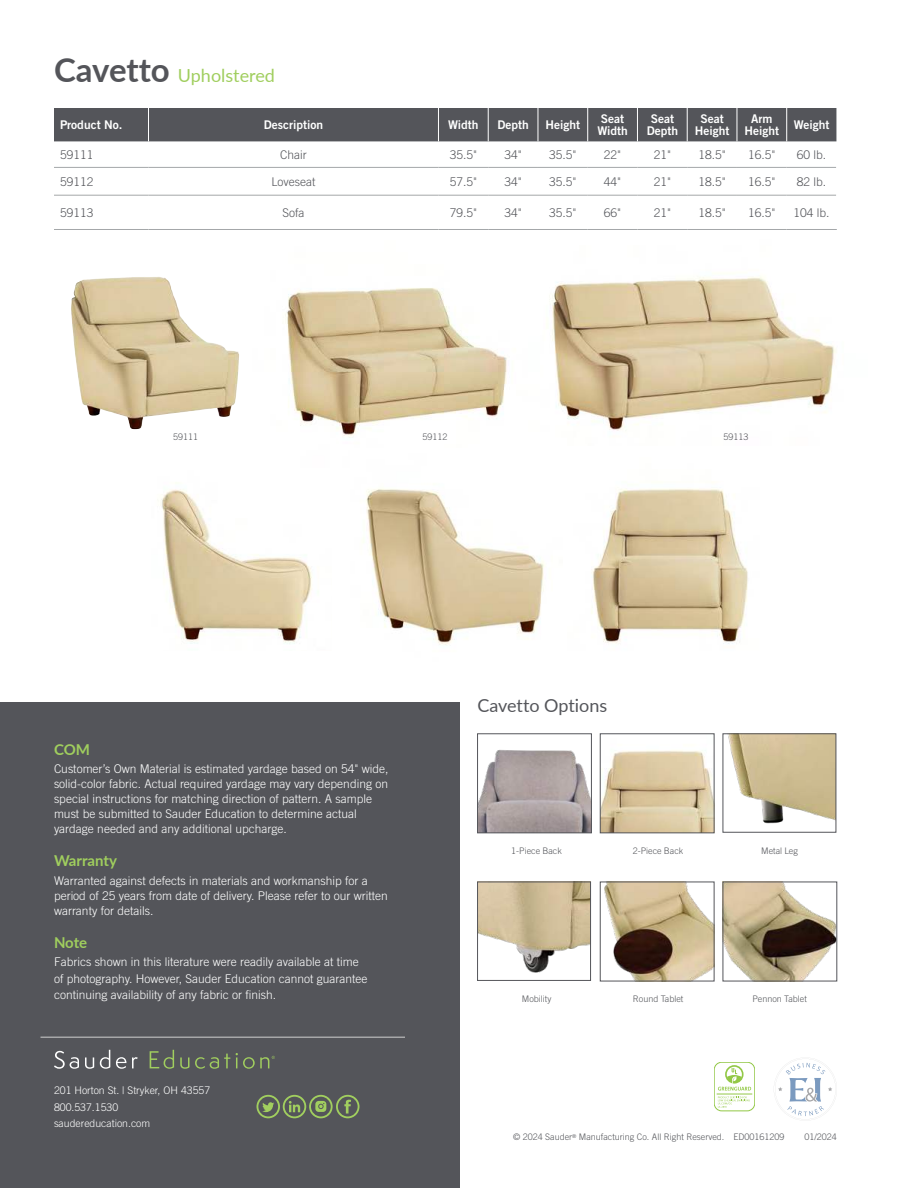
<style>
.page{position:relative;width:918px;height:1188px;background:#fff}
.page>*{position:absolute;margin:0;border:0;box-sizing:border-box;transform-origin:0 0}
.t1{font:18px "Lato";color:#a0ce5e}
.t2{font:18px "Lato";color:#54555a}
.t3{font:700 15px "Lato";letter-spacing:-.005em;color:#a0ce5e}
.t4{font:300 12px/15px "Trade Gothic LT Std";color:#fff}
.t5{font:300 12px "Trade Gothic LT Std";color:#54555a}
.t6{font:12px/12.8px "Trade Gothic LT Std Bd 2";color:#fff;text-align:center}
.t7{font:300 10.5px/16.5px "Trade Gothic LT Std";color:#fff}
.t8{font:300 9px "Trade Gothic LT Std";color:#54555a}
.s1{font-weight:700;font-size:33px;color:#54555a}
</style>
<div class="page">
<img style="left:71px;top:277px;width:86px;height:139px">
<img style="left:540px;top:194px;width:296px;height:237px">
<img style="left:253px;top:194px;width:287px;height:244px">
<div style="left:0;top:702px;width:459px;height:486px;background:#54555a"></div>
<svg style="left:54px;top:1051px;width:25px;height:18px"></svg>
<svg style="left:85px;top:1057px;width:9px;height:12px"></svg>
<svg style="left:100px;top:1050px;width:10px;height:19px"></svg>
<svg style="left:116px;top:1057px;width:10px;height:12px"></svg>
<svg style="left:132px;top:1057px;width:6px;height:11px"></svg>
<svg style="left:150px;top:1050px;width:24px;height:19px"></svg>
<svg style="left:180px;top:1057px;width:9px;height:12px"></svg>
<svg style="left:195px;top:1054px;width:35px;height:15px"></svg>
<svg style="left:236px;top:1053px;width:39px;height:16px"></svg>
<div style="left:54px;top:108px;width:782px;height:33px;background:#54555a"></div>
<hr style="left:148px;top:108px;width:1px;height:33px;background:#fff">
<hr style="left:438px;top:108px;width:1px;height:33px;background:#fff">
<hr style="left:488px;top:108px;width:1px;height:33px;background:#fff">
<hr style="left:538px;top:108px;width:1px;height:33px;background:#fff">
<hr style="left:587px;top:108px;width:1px;height:33px;background:#fff">
<hr style="left:637px;top:108px;width:1px;height:33px;background:#fff">
<hr style="left:687px;top:108px;width:1px;height:33px;background:#fff">
<hr style="left:737px;top:108px;width:1px;height:33px;background:#fff">
<hr style="left:786px;top:108px;width:1px;height:33px;background:#fff">
<hr style="left:54px;top:167px;width:95px;height:1px;background:#a4a7a9">
<hr style="left:149px;top:167px;width:289px;height:1px;background:#a4a7a9">
<hr style="left:438px;top:167px;width:50px;height:1px;background:#a4a7a9">
<hr style="left:488px;top:167px;width:50px;height:1px;background:#a4a7a9">
<hr style="left:538px;top:167px;width:50px;height:1px;background:#a4a7a9">
<hr style="left:588px;top:167px;width:49px;height:1px;background:#a4a7a9">
<hr style="left:637px;top:167px;width:50px;height:1px;background:#a4a7a9">
<hr style="left:687px;top:167px;width:50px;height:1px;background:#a4a7a9">
<hr style="left:737px;top:167px;width:50px;height:1px;background:#a4a7a9">
<hr style="left:787px;top:167px;width:49px;height:1px;background:#a4a7a9">
<hr style="left:54px;top:195px;width:95px;height:1px;background:#a4a7a9">
<hr style="left:149px;top:195px;width:289px;height:1px;background:#a4a7a9">
<hr style="left:438px;top:195px;width:50px;height:1px;background:#a4a7a9">
<hr style="left:488px;top:195px;width:50px;height:1px;background:#a4a7a9">
<hr style="left:538px;top:195px;width:50px;height:1px;background:#a4a7a9">
<hr style="left:588px;top:195px;width:49px;height:1px;background:#a4a7a9">
<hr style="left:637px;top:195px;width:50px;height:1px;background:#a4a7a9">
<hr style="left:687px;top:195px;width:50px;height:1px;background:#a4a7a9">
<hr style="left:737px;top:195px;width:50px;height:1px;background:#a4a7a9">
<hr style="left:787px;top:195px;width:49px;height:1px;background:#a4a7a9">
<hr style="left:54px;top:229px;width:95px;height:1px;background:#a4a7a9">
<hr style="left:149px;top:229px;width:289px;height:1px;background:#a4a7a9">
<hr style="left:438px;top:229px;width:50px;height:1px;background:#a4a7a9">
<hr style="left:488px;top:229px;width:50px;height:1px;background:#a4a7a9">
<hr style="left:538px;top:229px;width:50px;height:1px;background:#a4a7a9">
<hr style="left:588px;top:229px;width:49px;height:1px;background:#a4a7a9">
<hr style="left:637px;top:229px;width:50px;height:1px;background:#a4a7a9">
<hr style="left:687px;top:229px;width:50px;height:1px;background:#a4a7a9">
<hr style="left:737px;top:229px;width:50px;height:1px;background:#a4a7a9">
<hr style="left:787px;top:229px;width:50px;height:1px;background:#a4a7a9">
<svg style="left:256px;top:1095px;width:104px;height:23px"></svg>
<svg style="left:778px;top:1063px;width:54px;height:53px"></svg>
<hr style="left:41px;top:1036px;width:364px;height:2px;background:#a7a7a9">
<div style="left:714px;top:1062px;width:41px;height:49px;border:1px solid #93c847;border-radius:7px"></div>
<hr style="left:717px;top:1094px;width:35px;height:1px;background:#93c847">
<svg style="left:718px;top:1065px;width:33px;height:43px"></svg>
<img style="left:160px;top:489px;width:152px;height:155px">
<img style="left:363px;top:488px;width:182px;height:157px">
<img style="left:591px;top:489px;width:157px;height:155px">
<img style="left:479px;top:884px;width:110px;height:89px">
<div style="left:477px;top:882px;width:114px;height:99px;border:1px solid #54555a"></div>
<img style="left:728px;top:736px;width:106px;height:88px">
<img style="left:479px;top:750px;width:111px;height:81px">
<div style="left:477px;top:734px;width:115px;height:99px;border:1px solid #54555a"></div>
<img style="left:604px;top:884px;width:108px;height:95px">
<img style="left:602px;top:750px;width:110px;height:81px">
<div style="left:600px;top:734px;width:114px;height:99px;border:1px solid #54555a"></div>
<img style="left:725px;top:884px;width:110px;height:95px">
<div style="left:723px;top:882px;width:114px;height:99px;border:1px solid #54555a"></div>
<h1 class="t1" style="left:54px;top:69px;width:222px"><span class="s1">Cavetto</span> Upholstered</h1>
<p class="t6" style="left:60px;top:119px;width:64px">Product No.</p>
<p class="t6" style="left:264px;top:119px;width:61px">Description</p>
<p class="t6" style="left:448px;top:119px;width:32px">Width</p>
<p class="t6" style="left:497px;top:119px;width:33px">Depth</p>
<p class="t6" style="left:546px;top:119px;width:36px">Height</p>
<p class="t6" style="left:597px;top:113px;width:32px;text-align:left">Seat<br>Width</p>
<p class="t6" style="left:647px;top:113px;width:33px">Seat<br>Depth</p>
<p class="t6" style="left:695px;top:113px;width:36px">Seat<br>Height</p>
<p class="t6" style="left:745px;top:113px;width:36px">Arm<br>Height</p>
<p class="t6" style="left:794px;top:119px;width:37px">Weight</p>
<p class="t5" style="left:60px;top:150px;width:35px">59111</p>
<p class="t5" style="left:280px;top:150px;width:28px">Chair</p>
<p class="t5" style="left:450px;top:150px;width:29px">35.5"</p>
<p class="t5" style="left:504px;top:150px;width:19px">34"</p>
<p class="t5" style="left:549px;top:150px;width:29px">35.5"</p>
<p class="t5" style="left:604px;top:150px;width:19px">22"</p>
<p class="t5" style="left:654px;top:150px;width:19px">21"</p>
<p class="t5" style="left:698px;top:150px;width:29px">18.5"</p>
<p class="t5" style="left:748px;top:150px;width:29px">16.5"</p>
<p class="t5" style="left:797px;top:150px;width:31px">60 lb.</p>
<p class="t5" style="left:60px;top:177px;width:35px">59112</p>
<p class="t5" style="left:271px;top:177px;width:45px">Loveseat</p>
<p class="t5" style="left:450px;top:177px;width:29px">57.5"</p>
<p class="t5" style="left:504px;top:177px;width:19px">34"</p>
<p class="t5" style="left:549px;top:177px;width:29px">35.5"</p>
<p class="t5" style="left:604px;top:177px;width:19px">44"</p>
<p class="t5" style="left:654px;top:177px;width:19px">21"</p>
<p class="t5" style="left:698px;top:177px;width:29px">18.5"</p>
<p class="t5" style="left:748px;top:177px;width:29px">16.5"</p>
<p class="t5" style="left:797px;top:177px;width:31px">82 lb.</p>
<p class="t5" style="left:60px;top:208px;width:35px">59113</p>
<p class="t5" style="left:282px;top:208px;width:24px">Sofa</p>
<p class="t5" style="left:450px;top:208px;width:29px">79.5"</p>
<p class="t5" style="left:504px;top:208px;width:19px">34"</p>
<p class="t5" style="left:549px;top:208px;width:29px">35.5"</p>
<p class="t5" style="left:604px;top:208px;width:19px">66"</p>
<p class="t5" style="left:654px;top:208px;width:19px">21"</p>
<p class="t5" style="left:698px;top:208px;width:29px">18.5"</p>
<p class="t5" style="left:748px;top:208px;width:29px">16.5"</p>
<p class="t5" style="left:794px;top:208px;width:38px">104 lb.</p>
<p class="t8" style="left:173px;top:433px;width:27px">59111</p>
<p class="t8" style="left:724px;top:433px;width:27px">59113</p>
<p class="t8" style="left:423px;top:433px;width:27px">59112</p>
<p class="t3" style="left:54px;top:744px;width:37px">COM</p>
<p class="t4" style="left:54px;top:762px;width:336px">Customer’s Own Material is estimated yardage based on 54" wide, solid-color fabric. Actual required yardage may vary depending on special instructions for matching direction of pattern. A sample must be submitted to Sauder Education to determine actual yardage needed and any additional upcharge.</p>
<p class="t3" style="left:54px;top:855px;width:64px">Warranty</p>
<p class="t4" style="left:54px;top:874px;width:335px">Warranted against defects in materials and workmanship for a period of 25 years from date of delivery. Please refer to our written warranty for details.</p>
<p class="t3" style="left:54px;top:937px;width:35px">Note</p>
<p class="t4" style="left:54px;top:955px;width:315px;line-height:16.5px">Fabrics shown in this literature were readily available at time of photography. However, Sauder Education cannot guarantee continuing availability of any fabric or finish.</p>
<p class="t7" style="left:54px;top:1083px;width:158px">201 Horton St. | Stryker, OH 43557<br>800.537.1530 saudereducation.com</p>
<h1 class="t2" style="left:477px;top:699px;width:131px">Cavetto Options</h1>
<p class="t8" style="left:511px;top:847px;width:52px">1-Piece Back</p>
<p class="t8" style="left:633px;top:847px;width:52px">2-Piece Back</p>
<p class="t8" style="left:522px;top:996px;width:31px">Mobility</p>
<p class="t8" style="left:633px;top:996px;width:52px">Round Tablet</p>
<p class="t8" style="left:761px;top:847px;width:38px">Metal Leg</p>
<p class="t8" style="left:752px;top:996px;width:56px">Pennon Tablet</p>
<p class="t8" style="left:513px;top:1134px;width:273px">© 2024 Sauder<sup>®</sup> Manufacturing Co. All Right Reserved. ED00161209</p>
<p class="t8" style="left:804px;top:1134px;width:34px">01/2024</p>
</div>
